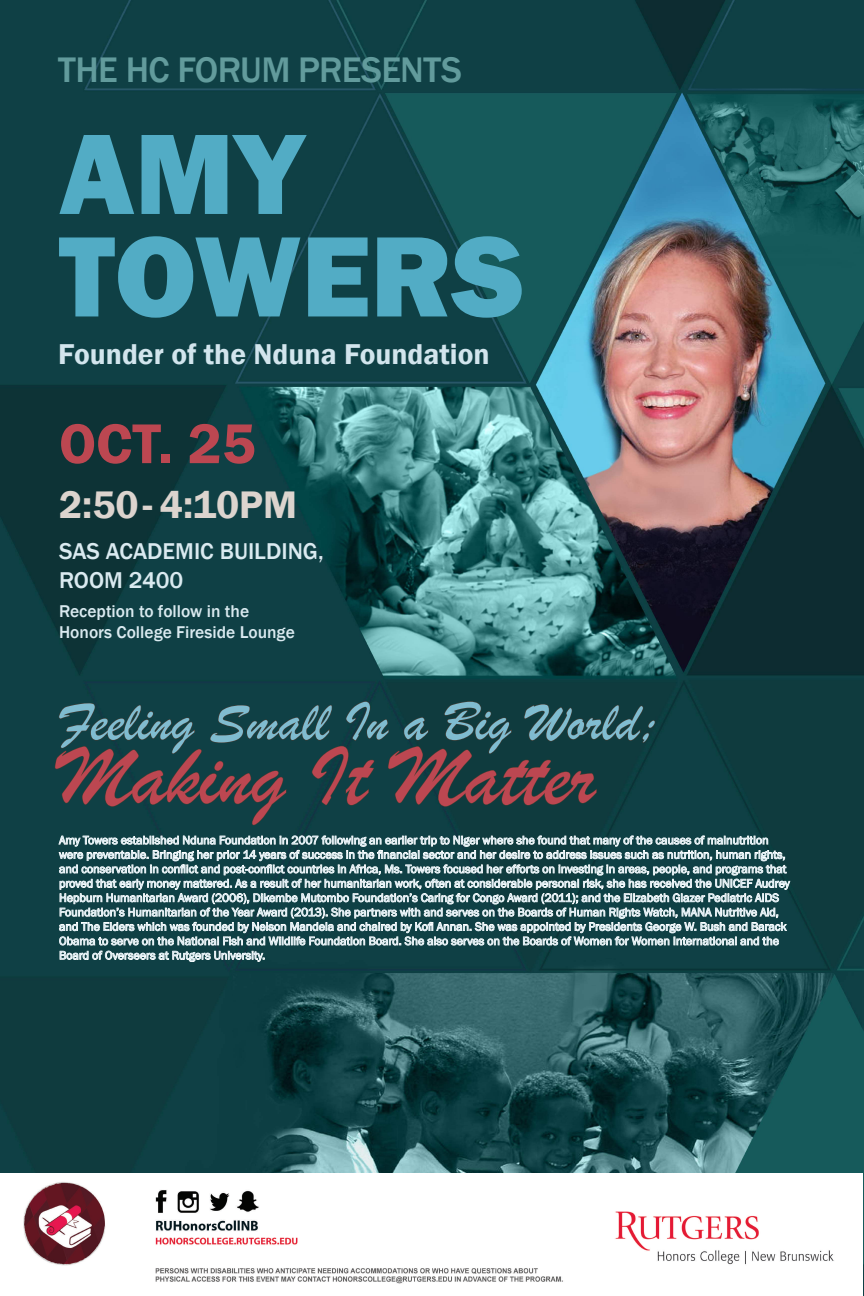
<style>
.page{position:relative;width:864px;height:1296px;background:#fff}
.page>*{position:absolute;margin:0;border:0;box-sizing:border-box;transform-origin:0 0}
.t1{font:800 118.5px/102.5px "Franklin Gothic";color:#52acc5}
.t2{font:87.5px "Brush Script";color:#bc4751}
.t3{font:600 58px "Franklin Gothic";color:#bc4751}
.t4{font:57.5px "Brush Script";color:#80bcd0}
.t5{font:600 39.5px "Franklin Gothic";color:#dcd4ce}
.t6{font:500 36.5px "Franklin Gothic";letter-spacing:-.02em;color:#629b9c}
.t7{font:600 29.5px "Franklin Gothic";color:#d2e5ed}
.t8{font:500 23.5px/28.8px "Franklin Gothic";color:#daeaf0}
.t9{font:500 17.5px/21px "Franklin Gothic";color:#daeaf0}
.t10{font:12px/14.4px "Franklin Gothic";color:#d2e5ed}
</style>
<div class="page">
<img style="left:0;top:0;width:864px;height:1296px">
<svg style="left:55px;top:702px;width:600px;height:123px;background:#143d40"></svg>
<svg style="left:59px;top:836px;width:731px;height:109px"></svg>
<svg style="left:60px;top:951px;width:204px;height:11px"></svg>
<img style="left:0;top:1173px;width:863px;height:122px">
<h3 class="t6" style="left:58px;top:47px;width:405px">THE HC FORUM PRESENTS</h3>
<h1 class="t1" style="left:59px;top:123px;width:466px">AMY<br>TOWERS</h1>
<h3 class="t7" style="left:58px;top:336px;width:433px">Founder of the Nduna Foundation</h3>
<h3 class="t3" style="left:59px;top:408px;width:198px">OCT. 25</h3>
<h3 class="t5" style="left:59px;top:480px;width:240px">2:50 - 4:10PM</h3>
<h3 class="t8" style="left:59px;top:537px;width:266px">SAS ACADEMIC BUILDING,<br>ROOM 2400</h3>
<h3 class="t9" style="left:59px;top:601px;width:237px">Reception to follow in the<br>Honors College Fireside Lounge</h3>
<h3 class="t4" style="left:59px;top:684px;width:601px">Feeling Small In a Big World;</h3>
<h2 class="t2" style="left:59px;top:719px;width:538px">Making It Matter</h2>
<p class="t10" style="left:59px;top:833px;width:732px">Amy Towers established Nduna Foundation in 2007 following an earlier trip to Niger where she found that many of the causes of malnutrition were preventable. Bringing her prior 14 years of success in the financial sector and her desire to address issues such as nutrition, human rights, and conservation in conflict and post-conflict countries in Africa, Ms. Towers focused her efforts on investing in areas, people, and programs that proved that early money mattered. As a result of her humanitarian work, often at considerable personal risk, she has received the UNICEF Audrey Hepburn Humanitarian Award (2006), Dikembe Mutombo Foundation’s Caring for Congo Award (2011); and the Elizabeth Glazer Pediatric AIDS Foundation’s Humanitarian of the Year Award (2013). She partners with and serves on the Boards of Human Rights Watch, MANA Nutritive Aid, and The Elders which was founded by Nelson Mandela and chaired by Kofi Annan. She was appointed by Presidents George W. Bush and Barack Obama to serve on the National Fish and Wildlife Foundation Board. She also serves on the Boards of Women for Women International and the Board of Overseers at Rutgers University.</p>
</div>
